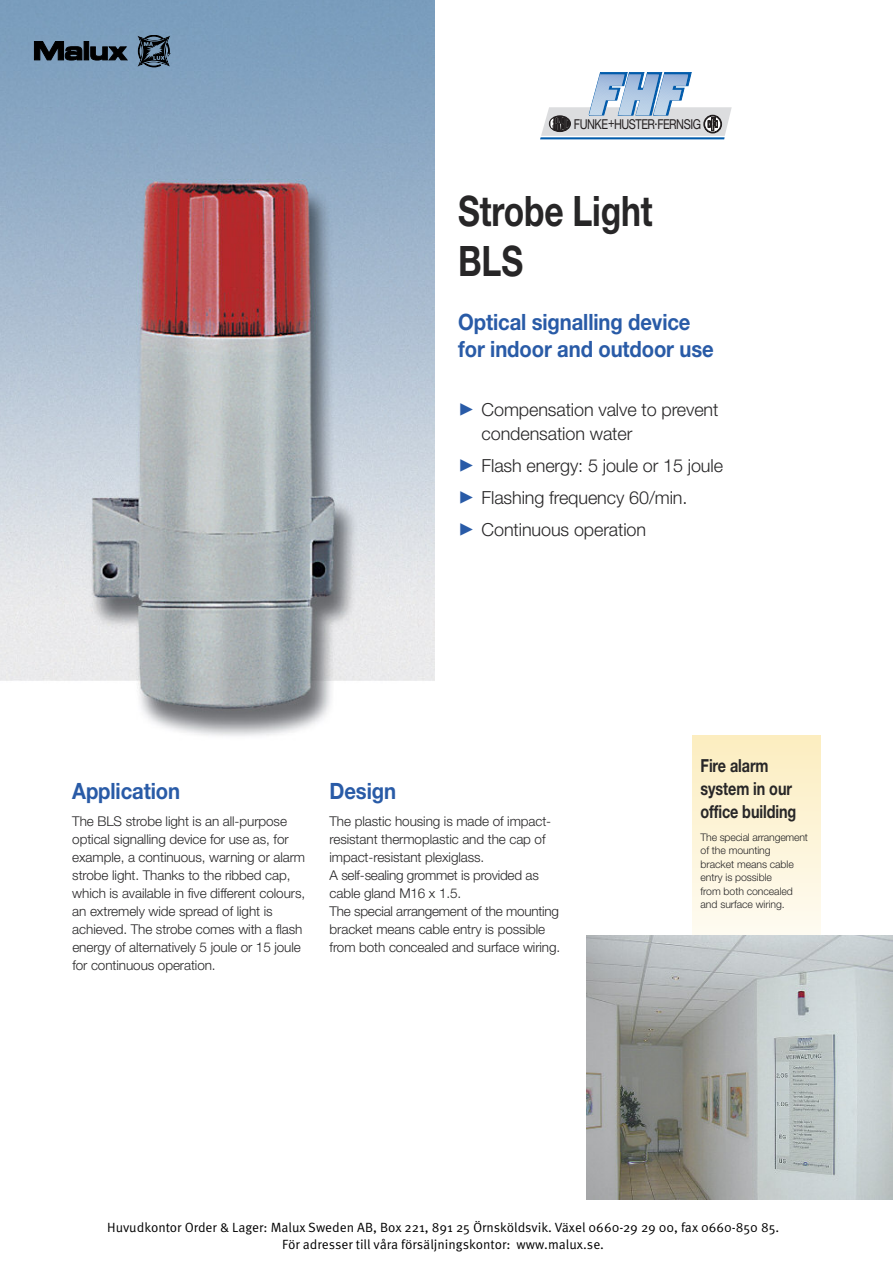
<style>
.page{position:relative;width:893px;height:1263px;background:#fff}
.page>*{position:absolute;margin:0;border:0;box-sizing:border-box;transform-origin:0 0}
.t1{font:700 42px/50.4px "Helvetica Neue";letter-spacing:-.005em;color:#272627;scale:.8 1}
.t2{font:700 22.5px/27px "Helvetica Neue";letter-spacing:-.005em;color:#295ba7;scale:.9 1}
.t3{font:300 18px/23.2px "Helvetica Neue";letter-spacing:-.005em;color:#272627}
.t4{font:700 18px/23.2px "Helvetica Neue";letter-spacing:-.005em;color:#272627;scale:.8 1}
.t5{font:13.65px "Helvetica Neue";letter-spacing:-.05em;color:#231f20;scale:.8 1}
.t6{font:300 13.5px/18px "Helvetica Neue";letter-spacing:-.005em;color:#272627}
.t7{font:13.35px/16.4px "Meta OT";color:#000;text-align:center}
.t8{font:300 10.5px/13.5px "Helvetica Neue";letter-spacing:-.005em;color:#272627}
.s1{color:#295ba7}
</style>
<div class="page">
<div style="left:540px;top:72px;width:192px;height:70px;background:linear-gradient(to right,#fff,#fff)"></div>
<svg style="left:540px;top:72px;width:192px;height:67px"></svg>
<div style="left:549px;top:116px;width:22px;height:16px;border:1px solid #231f20;border-radius:50%"></div>
<img style="left:0;top:0;width:435px;height:736px">
<div style="left:692px;top:736px;width:129px;height:199px;background:linear-gradient(to bottom,#fcedc0,#fefbf1)"></div>
<img style="left:587px;top:935px;width:306px;height:264px">
<svg style="left:138px;top:35px;width:33px;height:32px"></svg>
<svg style="left:34px;top:41px;width:94px;height:19px;background:#303d49"></svg>
<p class="t5" style="left:574px;top:119px;width:160px">FUNKE+HUSTER<sup>•</sup>FERNSIG</p>
<h1 class="t1" style="left:458px;top:189px;width:245px">Strobe Light<br>BLS</h1>
<h2 class="t2" style="left:458px;top:310px;width:286px">Optical signalling device for indoor and outdoor use</h2>
<h3 class="t3" style="left:482px;top:400px;width:238px;text-indent:-23px"><span class="s1">✓</span> Compensation valve to prevent condensation water</h3>
<h3 class="t3" style="left:458px;top:455px;width:266px"><span class="s1">✓</span> Flash energy: 5 joule or 15 joule</h3>
<h3 class="t3" style="left:458px;top:488px;width:231px"><span class="s1">✓</span> Flashing frequency 60/min.</h3>
<h3 class="t3" style="left:458px;top:520px;width:190px"><span class="s1">✓</span> Continuous operation</h3>
<h2 class="t2" style="left:72px;top:779px;width:121px">Application</h2>
<p class="t6" style="left:72px;top:813px;width:234px">The BLS strobe light is an all-purpose optical signalling device for use as, for example, a continuous, warning or alarm strobe light. Thanks to the ribbed cap, which is available in five different colours, an extremely wide spread of light is achieved. The strobe comes with a flash energy of alternatively 5 joule or 15 joule for continuous operation.</p>
<h2 class="t2" style="left:330px;top:779px;width:75px">Design</h2>
<p class="t6" style="left:330px;top:813px;width:232px">The plastic housing is made of impact&shy;resistant thermoplastic and the cap of impact-resistant plexiglass.<br>A self-sealing grommet is provided as cable gland M16 x 1.5.<br>The special arrangement of the mounting bracket means cable entry is possible from both concealed and surface wiring.</p>
<h3 class="t4" style="left:701px;top:755px;width:121px">Fire alarm system in our office building</h3>
<p class="t8" style="left:701px;top:831px;width:109px">The special arrangement of the mounting<br>bracket means cable entry is possible<br>from both concealed and surface wiring.</p>
<p class="t7" style="left:107px;top:1220px;width:674px">Huvudkontor Order &amp; Lager: Malux Sweden AB, Box 221, 891 25 Örnsköldsvik. Växel 0660-29 29 00, fax 0660-850 85.<br>För adresser till våra försäljningskontor: www.malux.se.</p>
</div>
